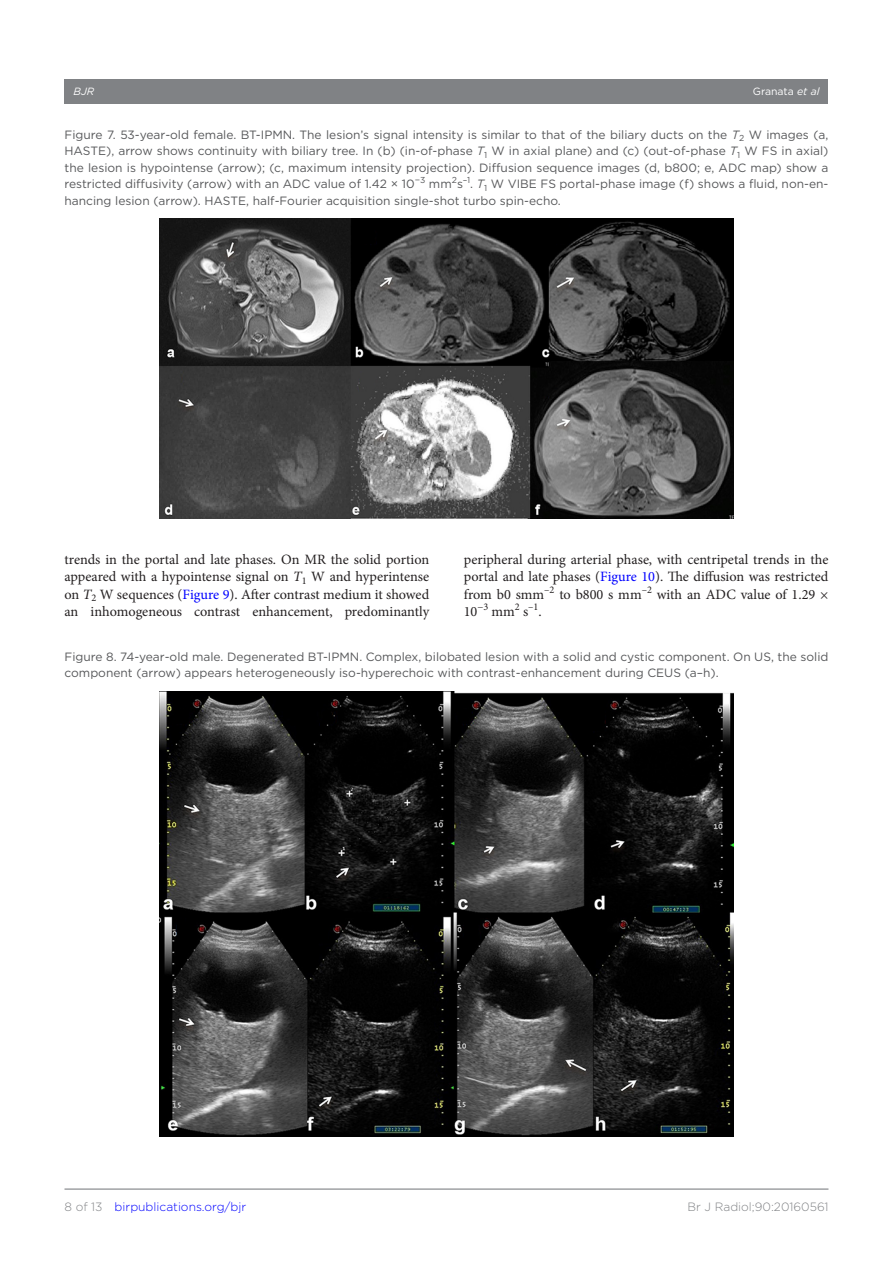
<style>
.page{position:relative;width:893px;height:1263px;background:#fff}
.page>*{position:absolute;margin:0;border:0;box-sizing:border-box;transform-origin:0 0}
.t1{font:14.25px/17.2px "Minion Pro";color:#231f20;text-align:justify}
.t2{font:12px/16.5px "Gotham";color:#57585a;text-align:justify}
.t3{font:300 12px "Gotham";color:#00f}
.t4{font:300 12px "Gotham";color:#808285}
.t5{font:10.5px "Gotham";color:#fff}
.t6{font:italic 10.5px "Gotham";color:#fff}
.s1{font-style:italic}
.s2{color:#00f}
.s3{color:#808285}
</style>
<div class="page">
<hr style="left:64px;top:1188px;width:764px;height:2px;background:#808285">
<div style="left:64px;top:79px;width:764px;height:24px;background:#808285"></div>
<img style="left:160px;top:219px;width:573px;height:299px">
<img style="left:160px;top:691px;width:573px;height:445px">
<p class="t6" style="left:74px;top:85px;width:22px">BJR</p>
<p class="t5" style="left:753px;top:85px;width:68px">Granata <span class="s1">et al</span></p>
<p class="t2" style="left:64px;top:126px;width:765px">Figure 7. 53-year-old female. BT-IPMN. The lesion’s signal intensity is similar to that of the biliary ducts on the <span class="s1">T</span><sub>2</sub> W images (a, HASTE), arrow shows continuity with biliary tree. In (b) (in-of-phase <span class="s1">T</span><sub>1</sub> W in axial plane) and (c) (out-of-phase <span class="s1">T</span><sub>1</sub> W FS in axial) the lesion is hypointense (arrow); (c, maximum intensity projection). Diffusion sequence images (d, b800; e, ADC map) show a restricted diffusivity (arrow) with an ADC value of 1.42 × 10<sup>−3</sup> mm<sup>2</sup>s<sup>–1</sup>. <span class="s1">T</span><sub>1</sub> W VIBE FS portal-phase image (f) shows a fluid, non-en&shy;hancing lesion (arrow). HASTE, half-Fourier acquisition single-shot turbo spin-echo.</p>
<p class="t1" style="left:64px;top:551px;width:366px">trends in the portal and late phases. On MR the solid portion appeared with a hypointense signal on <span class="s1">T</span><sub>1</sub> W and hyperintense on <span class="s1">T</span><sub>2</sub> W sequences (<span class="s2">Figure 9</span>). After contrast medium it showed an inhomogeneous contrast enhancement, predominantly</p>
<p class="t1" style="left:464px;top:551px;width:366px">peripheral during arterial phase, with centripetal trends in the portal and late phases (<span class="s2">Figure 10</span>). The diffusion was restricted from b0 smm<sup>–2</sup> to b800 s mm<sup>–2</sup> with an ADC value of 1.29 × 10<sup>−3</sup> mm<sup>2</sup> s<sup>–1</sup>.</p>
<p class="t2" style="left:64px;top:648px;width:765px">Figure 8. 74-year-old male. Degenerated BT-IPMN. Complex, bilobated lesion with a solid and cystic component. On US, the solid component (arrow) appears heterogeneously iso-hyperechoic with contrast-enhancement during CEUS (a–h).</p>
<p class="t3" style="left:64px;top:1199px;width:183px"><span class="s3">8 of 13</span> birpublications.org/bjr</p>
<p class="t4" style="left:688px;top:1199px;width:142px">Br J Radiol;90:20160561</p>
</div>
